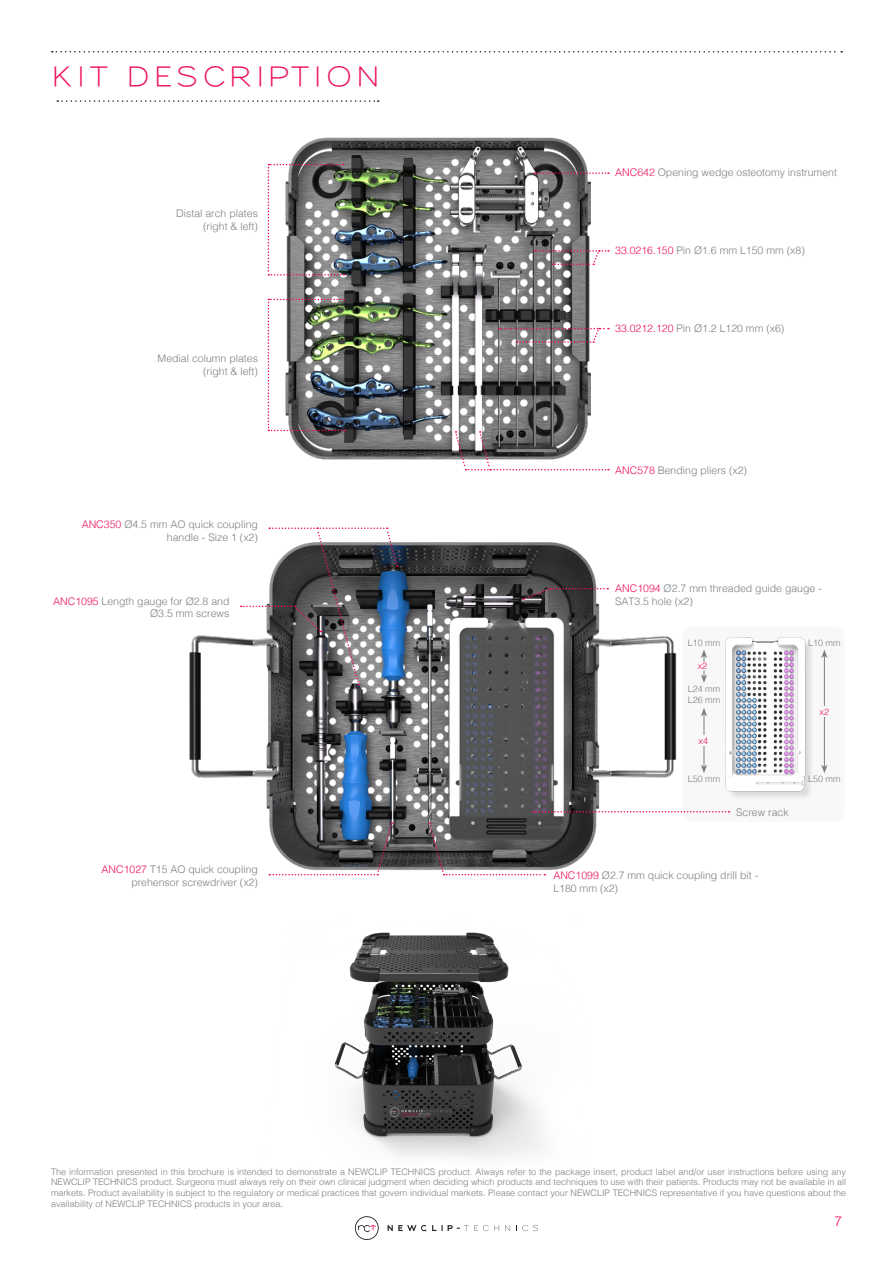
<style>
.page{position:relative;width:893px;height:1263px;background:#fff}
.page>*{position:absolute;margin:0;border:0;box-sizing:border-box;transform-origin:0 0}
.t1{font:600 27px "Sansumi";letter-spacing:.145em;color:#ee1059}
.t2{font:300 13.5px "Helvetica";color:#ee1059}
.t3{font:300 10.5px/12.6px "Helvetica";color:#797f84;text-align:right}
.t4{font:300 9px/10.8px "Helvetica";color:#797f84;text-align:justify}
.t5{font:300 9px "Helvetica";color:#ee1059}
.s1{color:#ee1059}
.s2{font-weight:400}
</style>
<div class="page">
<svg style="left:52px;top:51px;width:790px;height:2px"></svg>
<svg style="left:355px;top:1216px;width:24px;height:24px"></svg>
<svg style="left:505px;top:1225px;width:5px;height:6px"></svg>
<svg style="left:516px;top:1225px;width:22px;height:6px"></svg>
<svg style="left:388px;top:1225px;width:111px;height:6px"></svg>
<img style="left:189px;top:542px;width:493px;height:334px">
<svg style="left:57px;top:100px;width:322px;height:2px"></svg>
<img style="left:274px;top:137px;width:316px;height:334px">
<svg style="left:268px;top:164px;width:76px;height:112px"></svg>
<img style="left:268px;top:299px;width:77px;height:132px">
<svg style="left:269px;top:822px;width:124px;height:53px"></svg>
<svg style="left:428px;top:822px;width:117px;height:53px;background:#605e5f"></svg>
<svg style="left:454px;top:431px;width:155px;height:39px"></svg>
<svg style="left:534px;top:172px;width:75px;height:2px"></svg>
<svg style="left:534px;top:250px;width:75px;height:15px"></svg>
<svg style="left:499px;top:328px;width:110px;height:15px"></svg>
<svg style="left:523px;top:587px;width:85px;height:13px"></svg>
<svg style="left:241px;top:527px;width:157px;height:158px"></svg>
<img style="left:334px;top:932px;width:209px;height:226px">
<div style="left:682px;top:627px;width:162px;height:194px;background:#f8f8f7;border-radius:8px"></div>
<svg style="left:533px;top:811px;width:196px;height:1px"></svg>
<div style="left:727px;top:639px;width:88px;height:162px;background:#f3f3f2"></div>
<img style="left:725px;top:637px;width:85px;height:159px">
<hr style="left:824px;top:656px;width:1px;height:111px;background:#797f84">
<svg style="left:821px;top:649px;width:6px;height:9px"></svg>
<svg style="left:821px;top:765px;width:6px;height:8px"></svg>
<svg style="left:701px;top:650px;width:6px;height:33px"></svg>
<hr style="left:704px;top:714px;width:1px;height:53px;background:#797f84">
<svg style="left:701px;top:708px;width:6px;height:8px"></svg>
<svg style="left:701px;top:765px;width:6px;height:8px"></svg>
<div style="left:690px;top:662px;width:27px;height:8px;background:#f8f8f7;border-radius:4px"></div>
<div style="left:690px;top:735px;width:27px;height:11px;background:#f8f8f7;border-radius:5px"></div>
<div style="left:819px;top:706px;width:11px;height:11px;background:#f8f8f7"></div>
<p class="t1" style="left:51px;top:62px;width:331px">KIT DESCRIPTION</p>
<p class="t3" style="left:176px;top:206px;width:83px">Distal arch plates</p>
<p class="t3" style="left:203px;top:219px;width:56px">(right &amp; left)</p>
<p class="t3" style="left:158px;top:352px;width:102px">Medial column plates</p>
<p class="t3" style="left:203px;top:364px;width:56px">(right &amp; left)</p>
<p class="t3" style="left:82px;top:517px;width:178px"><span class="s1">ANC350</span> Ø4.5 mm AO quick coupling handle - Size 1 (x2)</p>
<p class="t3" style="left:53px;top:594px;width:178px"><span class="s1">ANC1095</span> Length gauge for Ø2.8 and<br>Ø3.5 mm screws</p>
<p class="t3" style="left:615px;top:165px;width:223px"><span class="s1">ANC642</span> Opening wedge osteotomy instrument</p>
<p class="t3" style="left:615px;top:243px;width:191px"><span class="s1">33.0216.150</span> Pin Ø1.6 mm L150 mm (x8)</p>
<p class="t3" style="left:615px;top:322px;width:171px"><span class="s1">33.0212.120</span> Pin Ø1.2 L120 mm (x6)</p>
<p class="t3" style="left:615px;top:463px;width:133px"><span class="s1">ANC578</span> Bending pliers (x2)</p>
<p class="t3" style="left:615px;top:582px;width:208px;text-align:left"><span class="s1">ANC1094</span> Ø2.7 mm threaded guide gauge -<br>SAT3.5 hole (x2)</p>
<p class="t4" style="left:688px;top:636px;width:34px">L10 mm</p>
<p class="t4" style="left:808px;top:636px;width:34px">L10 mm</p>
<p class="t5" style="left:698px;top:658px;width:11px">x2</p>
<p class="t4" style="left:688px;top:683px;width:34px">L24 mm</p>
<p class="t4" style="left:688px;top:694px;width:34px">L26 mm</p>
<p class="t5" style="left:698px;top:733px;width:11px">x4</p>
<p class="t5" style="left:820px;top:704px;width:11px">x2</p>
<p class="t4" style="left:688px;top:773px;width:34px">L50 mm</p>
<p class="t4" style="left:808px;top:773px;width:34px">L50 mm</p>
<p class="t3" style="left:736px;top:805px;width:54px">Screw rack</p>
<p class="t3" style="left:102px;top:862px;width:158px"><span class="s1">ANC1027</span> T15 AO quick coupling prehensor screwdriver (x2)</p>
<p class="t3" style="left:553px;top:868px;width:206px;text-align:left"><span class="s1">ANC1099</span> Ø2.7 mm quick coupling drill bit -<br>L180 mm (x2)</p>
<p class="t4" style="left:51px;top:1165px;width:796px">The information presented in this brochure is intended to demonstrate a NEWCLIP TECHNICS product. Always refer to the package insert, product label and/or user instructions before using any NEWCLIP TECHNICS product. Surgeons must always rely on their own clinical judgment when deciding which products and techniques to use with their patients. Products may not be available in all markets. Product availability is subject to the regulatory or medical practices that govern individual markets. Please contact your NEWCLIP TECHNICS representative if you have questions about the availability of NEWCLIP TECHNICS products in your area<span class="s2">.</span></p>
<h2 class="t2" style="left:834px;top:1209px;width:9px">7</h2>
</div>
